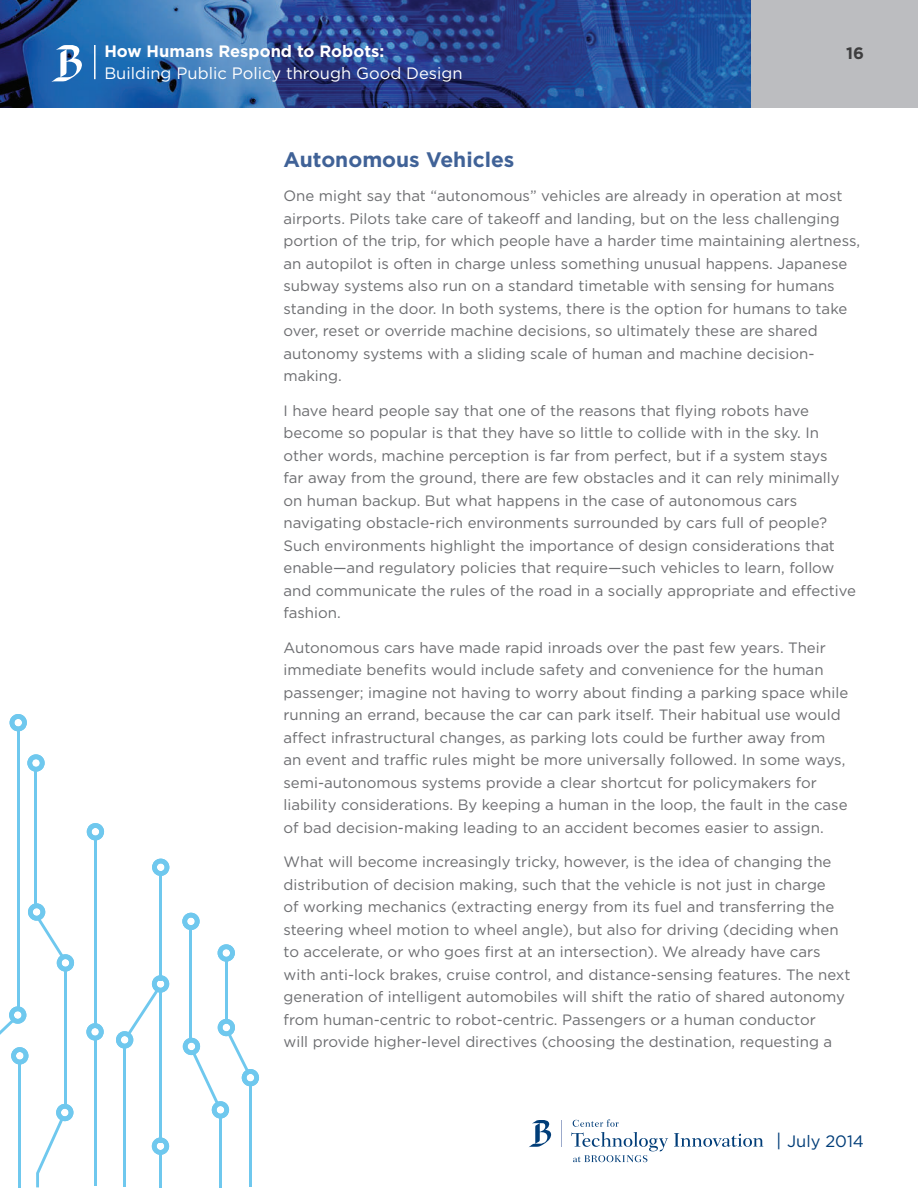
<style>
.page{position:relative;width:918px;height:1188px;background:#fff}
.page>*{position:absolute;margin:0;border:0;box-sizing:border-box;transform-origin:0 0}
.t1{font:700 21px "Gotham";color:#406297}
.t2{font:16.5px "Gotham";color:#fff}
.t3{font:700 16.5px "Gotham";color:#fff}
.t4{font:16.5px "Gotham";color:#003d78}
.t5{font:700 16.5px "Gotham";color:#3e3e3f}
.t6{font:15px/22.5px "Gotham";color:#6c6d70}
.s1{font-size:18px}
</style>
<div class="page">
<img style="left:0;top:0;width:752px;height:108px">
<div style="left:752px;top:0;width:166px;height:108px;background:#bcbdc0"></div>
<hr style="left:94px;top:45px;width:2px;height:34px;background:#fff">
<svg style="left:51px;top:45px;width:31px;height:37px"></svg>
<svg style="left:674px;top:1133px;width:89px;height:14px"></svg>
<svg style="left:571px;top:1119px;width:97px;height:43px"></svg>
<svg style="left:561px;top:1120px;width:1px;height:27px"></svg>
<svg style="left:529px;top:1120px;width:22px;height:27px"></svg>
<hr style="left:18px;top:1063px;width:3px;height:124px;background:#6fc8ee">
<hr style="left:94px;top:1038px;width:2px;height:148px;background:#6fc8ee">
<hr style="left:94px;top:840px;width:2px;height:184px;background:#6fc8ee">
<hr style="left:123px;top:1046px;width:3px;height:141px;background:#6fc8ee">
<hr style="left:159px;top:1153px;width:3px;height:34px;background:#6fc8ee">
<hr style="left:159px;top:992px;width:3px;height:150px;background:#6fc8ee">
<hr style="left:159px;top:872px;width:3px;height:109px;background:#6fc8ee">
<hr style="left:219px;top:1117px;width:3px;height:70px;background:#6fc8ee">
<hr style="left:249px;top:1084px;width:3px;height:103px;background:#6fc8ee">
<hr style="left:17px;top:727px;width:3px;height:282px;background:#6fc8ee">
<hr style="left:190px;top:930px;width:2px;height:111px;background:#6fc8ee">
<hr style="left:225px;top:958px;width:3px;height:60px;background:#6fc8ee">
<hr style="left:64px;top:971px;width:3px;height:136px;background:#6fc8ee">
<hr style="left:35px;top:772px;width:2px;height:132px;background:#6fc8ee">
<svg style="left:11px;top:1047px;width:17px;height:17px"></svg>
<svg style="left:36px;top:1104px;width:37px;height:83px"></svg>
<svg style="left:28px;top:903px;width:46px;height:69px"></svg>
<svg style="left:27px;top:754px;width:18px;height:18px"></svg>
<svg style="left:0;top:1006px;width:26px;height:29px"></svg>
<svg style="left:10px;top:714px;width:17px;height:17px"></svg>
<svg style="left:87px;top:823px;width:17px;height:17px"></svg>
<svg style="left:86px;top:1023px;width:18px;height:18px"></svg>
<svg style="left:152px;top:1138px;width:17px;height:17px"></svg>
<svg style="left:152px;top:859px;width:17px;height:17px"></svg>
<svg style="left:116px;top:975px;width:53px;height:74px"></svg>
<svg style="left:182px;top:913px;width:18px;height:17px"></svg>
<svg style="left:218px;top:944px;width:17px;height:18px"></svg>
<svg style="left:183px;top:1019px;width:76px;height:100px"></svg>
<p class="t3" style="left:104px;top:41px;width:281px">How Humans Respond to Robots:</p>
<p class="t2" style="left:104px;top:64px;width:360px">Building Public Policy through Good Design</p>
<p class="t5" style="left:846px;top:43px;width:19px">16</p>
<h1 class="t1" style="left:284px;top:147px;width:232px">Autonomous Vehicles</h1>
<p class="t6" style="left:284px;top:184px;width:578px">One might say that “autonomous” vehicles are already in operation at most airports. Pilots take care of takeoff and landing, but on the less challenging portion of the trip, for which people have a harder time maintaining alertness, an autopilot is often in charge unless something unusual happens. Japanese subway systems also run on a standard timetable with sensing for humans standing in the door. In both systems, there is the option for humans to take over, reset or override machine decisions, so ultimately these are shared autonomy systems with a sliding scale of human and machine decision&shy;making.</p>
<p class="t6" style="left:284px;top:399px;width:574px">I have heard people say that one of the reasons that flying robots have become so popular is that they have so little to collide with in the sky. In other words, machine perception is far from perfect, but if a system stays<br>far away from the ground, there are few obstacles and it can rely minimally on human backup. But what happens in the case of autonomous cars navigating obstacle-rich environments surrounded by cars full of people?<br>Such environments highlight the importance of design considerations that enable—and regulatory policies that require—such vehicles to learn, follow and communicate the rules of the road in a socially appropriate and effective fashion.</p>
<p class="t6" style="left:284px;top:636px;width:566px">Autonomous cars have made rapid inroads over the past few years. Their immediate benefits would include safety and convenience for the human passenger; imagine not having to worry about finding a parking space while running an errand, because the car can park itself. Their habitual use would affect infrastructural changes, as parking lots could be further away from<br>an event and traffic rules might be more universally followed. In some ways, semi-autonomous systems provide a clear shortcut for policymakers for liability considerations. By keeping a human in the loop, the fault in the case of bad decision-making leading to an accident becomes easier to assign.</p>
<p class="t6" style="left:284px;top:850px;width:569px">What will become increasingly tricky, however, is the idea of changing the distribution of decision making, such that the vehicle is not just in charge<br>of working mechanics (extracting energy from its fuel and transferring the steering wheel motion to wheel angle), but also for driving (deciding when to accelerate, or who goes first at an intersection). We already have cars with anti-lock brakes, cruise control, and distance-sensing features. The next generation of intelligent automobiles will shift the ratio of shared autonomy from human-centric to robot-centric. Passengers or a human conductor<br>will provide higher-level directives (choosing the destination, requesting a</p>
<p class="t4" style="left:776px;top:1132px;width:89px"><span class="s1">|</span> July 2014</p>
</div>
